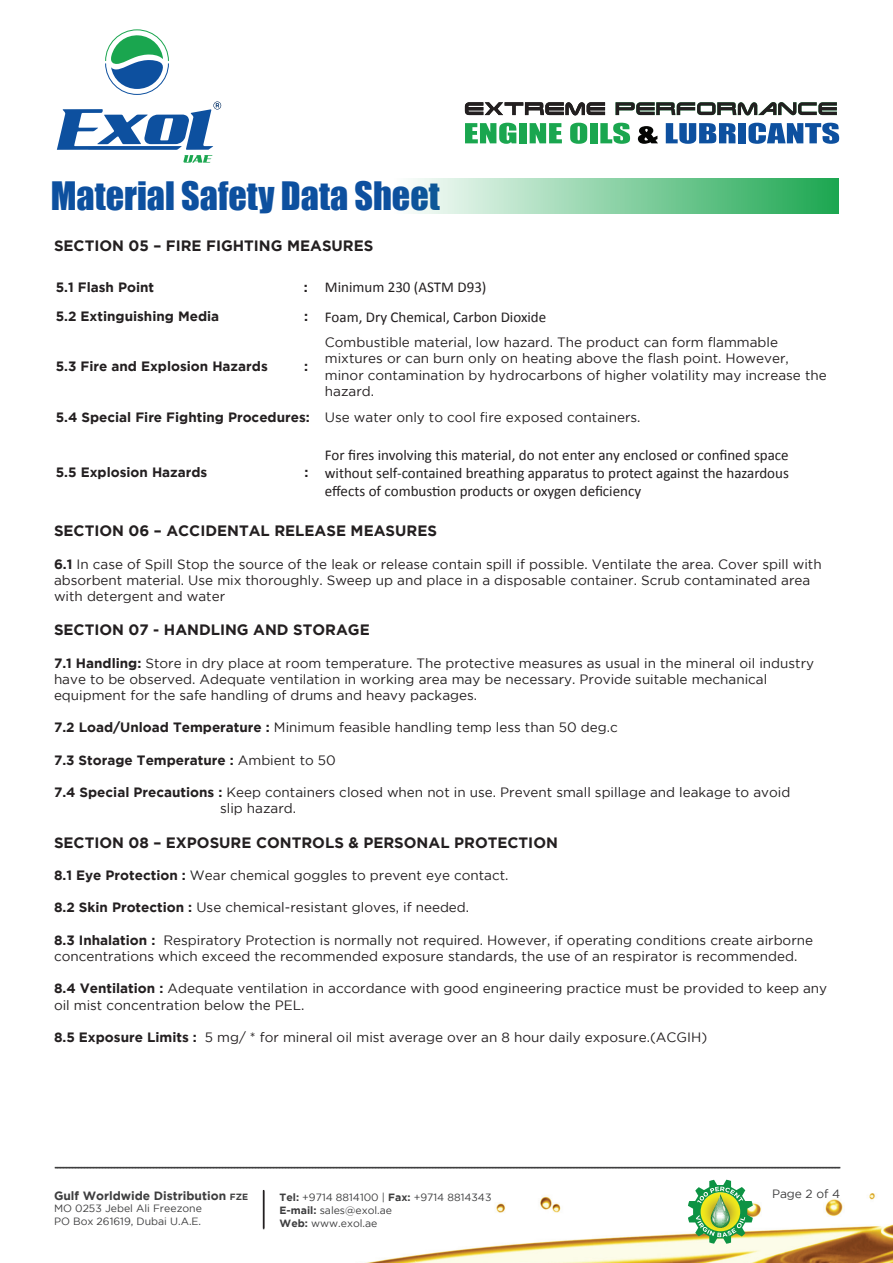
<style>
.page{position:relative;width:893px;height:1263px;background:#fff}
.page>*{position:absolute;margin:0;border:0;box-sizing:border-box;transform-origin:0 0}
.t1{font:36px "Impact";color:#0d509f}
.t2{font:15px/18px "Calibri";color:#231f20;text-align:justify}
.t3{font:700 15px "Gotham";color:#231f20}
.t4{font:13.5px/16.2px "Gotham";color:#231f20}
.t5{font:700 13.5px "Gotham";color:#231f20}
.t6{font:700 12px "Gotham";color:#3e3e3f}
.t7{font:12px "Gotham";color:#3e3e3f}
.t8{font:10.5px/12.6px "Gotham";color:#3e3e3f}
.t9{font:700 9px "Gotham";color:#3e3e3f}
.s1{font-weight:700}
.s2{font-weight:400}
</style>
<div class="page">
<img style="left:365px;top:1194px;width:528px;height:69px">
<hr style="left:263px;top:1191px;width:1px;height:38px;background:#3e3e3f">
<svg style="left:55px;top:1166px;width:785px;height:3px;background:#939393"></svg>
<div style="left:392px;top:179px;width:447px;height:35px;background:linear-gradient(to right,#fffeff,#1ca650)"></div>
<svg style="left:465px;top:123px;width:51px;height:21px"></svg>
<div style="left:519px;top:123px;width:8px;height:20px;background:#1aa64f"></div>
<svg style="left:530px;top:123px;width:32px;height:20px"></svg>
<svg style="left:570px;top:123px;width:17px;height:21px"></svg>
<div style="left:590px;top:123px;width:7px;height:20px;background:#1aa64f"></div>
<svg style="left:600px;top:123px;width:30px;height:21px"></svg>
<svg style="left:638px;top:126px;width:20px;height:18px"></svg>
<svg style="left:666px;top:123px;width:69px;height:21px"></svg>
<div style="left:738px;top:123px;width:8px;height:20px;background:#0d509f"></div>
<svg style="left:748px;top:123px;width:91px;height:21px"></svg>
<svg style="left:465px;top:102px;width:140px;height:13px"></svg>
<svg style="left:616px;top:102px;width:221px;height:13px"></svg>
<hr style="left:263px;top:1190px;width:1px;height:38px;background:#231f20">
<svg style="left:105px;top:29px;width:64px;height:66px"></svg>
<svg style="left:57px;top:102px;width:164px;height:61px"></svg>
<svg style="left:688px;top:1180px;width:65px;height:64px"></svg>
<h1 class="t1" style="left:51px;top:167px;width:390px">Material Safety Data Sheet</h1>
<p class="t3" style="left:54px;top:237px;width:321px">SECTION 05 – FIRE FIGHTING MEASURES</p>
<p class="t5" style="left:56px;top:279px;width:100px">5.1 Flash Point</p>
<p class="t5" style="left:304px;top:279px;width:5px">:</p>
<p class="t5" style="left:56px;top:309px;width:165px">5.2 Extinguishing Media</p>
<p class="t5" style="left:304px;top:309px;width:5px">:</p>
<p class="t5" style="left:56px;top:359px;width:214px">5.3 Fire and Explosion Hazards</p>
<p class="t5" style="left:304px;top:359px;width:5px">:</p>
<p class="t5" style="left:56px;top:409px;width:256px">5.4 Special Fire Fighting Procedures:</p>
<p class="t5" style="left:56px;top:464px;width:153px">5.5 Explosion Hazards</p>
<p class="t5" style="left:305px;top:464px;width:5px">:</p>
<p class="t2" style="left:325px;top:278px;width:163px">Minimum 230 (ASTM D93(</p>
<p class="t2" style="left:325px;top:308px;width:223px">Foam, Dry Chemical, Carbon Dioxide</p>
<p class="t4" style="left:325px;top:334px;width:503px">Combustible material, low hazard. The product can form flammable mixtures or can burn only on heating above the flash point. However, minor contamination by hydrocarbons of higher volatility may increase the hazard.</p>
<p class="t4" style="left:325px;top:408px;width:317px">Use water only to cool fire exposed containers.</p>
<p class="t2" style="left:325px;top:446px;width:465px">For fires involving this material, do not enter any enclosed or confined space without self-contained breathing apparatus to protect against the hazardous effects of combustion products or oxygen deficiency</p>
<p class="t3" style="left:54px;top:522px;width:384px">SECTION 06 – ACCIDENTAL RELEASE MEASURES</p>
<p class="t4" style="left:54px;top:555px;width:769px"><span class="s1">6.1</span> In case of Spill Stop the source of the leak or release contain spill if possible. Ventilate the area. Cover spill with absorbent material. Use mix thoroughly. Sweep up and place in a disposable container. Scrub contaminated area with detergent and water</p>
<p class="t3" style="left:54px;top:621px;width:317px">SECTION 07 - HANDLING AND STORAGE</p>
<p class="t4" style="left:54px;top:654px;width:762px"><span class="s1">7.1 Handling:</span> Store in dry place at room temperature. The protective measures as usual in the mineral oil industry have to be observed. Adequate ventilation in working area may be necessary. Provide suitable mechanical equipment for the safe handling of drums and heavy packages.</p>
<p class="t4" style="left:54px;top:719px;width:565px"><span class="s1">7.2 Load/Unload Temperature :</span> Minimum feasible handling temp less than 50 deg c.</p>
<p class="t5" style="left:54px;top:752px;width:283px">7.3 Storage Temperature : <span class="s2">Ambient to 50</span></p>
<p class="t4" style="left:220px;top:784px;width:572px;text-indent:-166px"><span class="s1">7.4 Special Precautions :</span> Keep containers closed when not in use. Prevent small spillage and leakage to avoid slip hazard.</p>
<p class="t3" style="left:54px;top:834px;width:505px">SECTION 08 – EXPOSURE CONTROLS &amp; PERSONAL PROTECTION</p>
<p class="t4" style="left:54px;top:867px;width:456px"><span class="s1">8.1 Eye Protection :</span> Wear chemical goggles to prevent eye contact.</p>
<p class="t4" style="left:54px;top:899px;width:417px"><span class="s1">8.2 Skin Protection :</span> Use chemical-resistant gloves if, needed.</p>
<p class="t4" style="left:163px;top:932px;width:651px">Respiratory Protection is normally not required. However if, operating conditions create airborne</p>
<p class="t5" style="left:54px;top:932px;width:103px">8.3 Inhalation :</p>
<p class="t4" style="left:54px;top:948px;width:745px">concentrations which exceed the recommended exposure standards, the use of an respirator is recommended.</p>
<p class="t4" style="left:54px;top:980px;width:775px"><span class="s1">8.4 Ventilation :</span> Adequate ventilation in accordance with good engineering practice must be provided to keep any oil mist concentration below the PEL.</p>
<p class="t4" style="left:54px;top:1029px;width:655px"><span class="s1">8.5 Exposure Limits</span> 5<span class="s1">:</span> mg/ * for mineral oil mist average over an 8 hour daily exposure (. ACGIH(</p>
<p class="t6" style="left:54px;top:1188px;width:174px">Gulf Worldwide Distribution</p>
<p class="t8" style="left:54px;top:1202px;width:149px">MO 0253 Jebel Ali Freezone<br>PO Box 261619, Dubai U A. E. .</p>
<p class="t9" style="left:230px;top:1191px;width:20px">FZE</p>
<p class="t8" style="left:280px;top:1191px;width:213px"><span class="s1">Tel:</span> +9714 8814100 | <span class="s1">Fax:</span> +9714 8814343<br><span class="s1">E-mail:</span> sales@exol.ae<br><span class="s1">Web:</span> www.exol.ae</p>
<p class="t7" style="left:772px;top:1187px;width:70px">Page 2 of 4</p>
</div>
